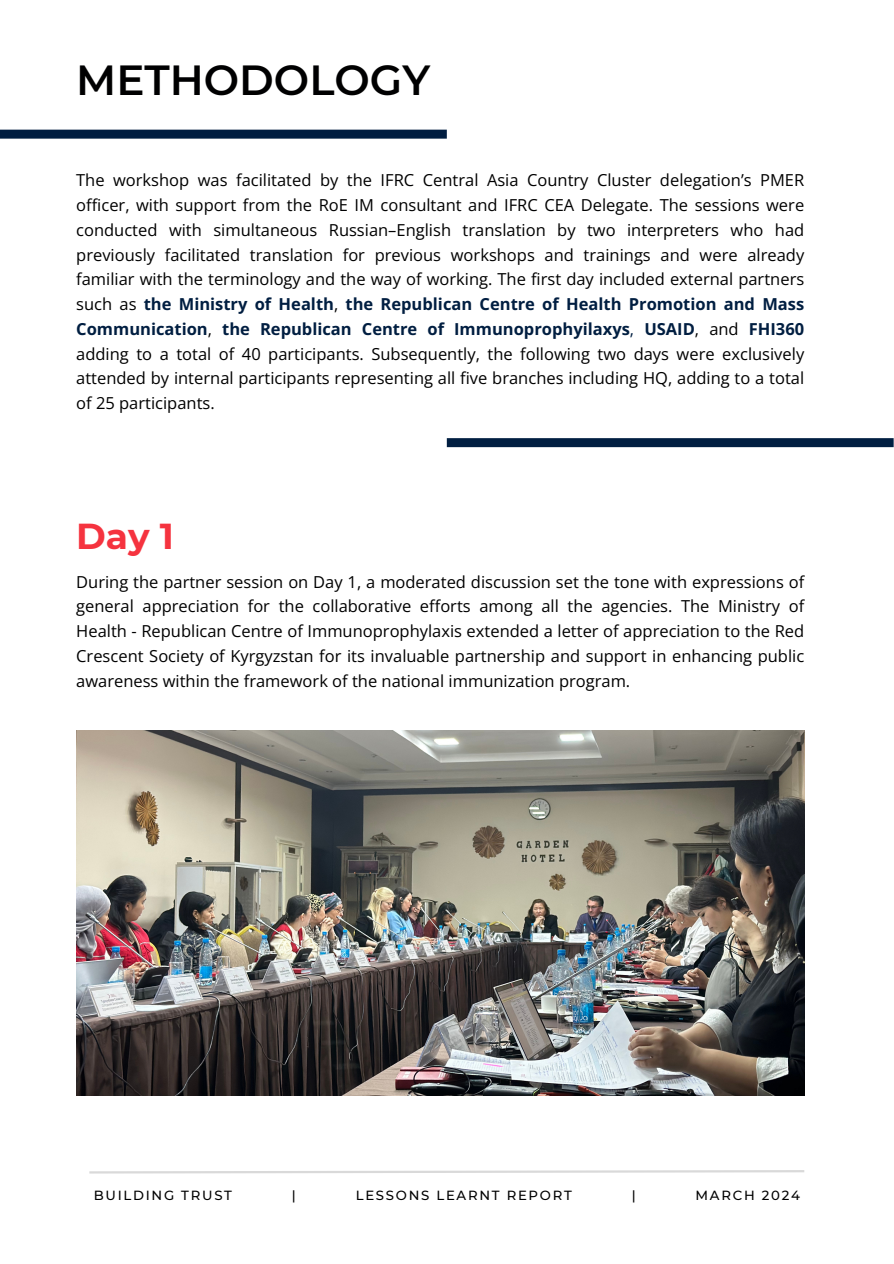
<style>
.page{position:relative;width:894px;height:1264px;background:#fff}
.page>*{position:absolute;margin:0;border:0;box-sizing:border-box;transform-origin:0 0}
.t1{font:600 42px "Montserrat";color:#000001}
.t2{font:700 36px "Montserrat";color:#f5333f}
.t3{font:16.5px/24.8px "Open Sans";color:#000001;text-align:justify}
.t4{font:500 13.2px "Montserrat";letter-spacing:.13em;color:#000001}
.s1{font-weight:700;color:#011e41}
.s2{color:#011e41}
</style>
<div class="page">
<div style="left:0;top:130px;width:446px;height:9px;background:#011e41"></div>
<svg style="left:89px;top:1170px;width:716px;height:4px"></svg>
<img style="left:76px;top:730px;width:728px;height:365px">
<div style="left:446px;top:438px;width:447px;height:9px;background:#011e41"></div>
<h1 class="t1" style="left:76px;top:54px;width:355px">METHODOLOGY</h1>
<h2 class="t3" style="left:76px;top:167px;width:729px">The workshop was facilitated by the IFRC Central Asia Country Cluster delegation’s PMER officer, with support from the RoE IM consultant and IFRC CEA Delegate. The sessions were conducted with simultaneous Russian–English translation by two interpreters who had previously facilitated translation for previous workshops and trainings and were already familiar with the terminology and the way of working. The first day included external partners such as <span class="s1">the Ministry of Health</span>, <span class="s1">the Republican Centre of Health Promotion and Mass Communication</span>, <span class="s1">the Republican Centre of Immunoprophyilaxys</span><span class="s2">,</span> <span class="s1">USAID</span>, and <span class="s1">FHI360 </span>adding to a total of 40 participants. Subsequently, the following two days were exclusively attended by internal participants representing all five branches including HQ, adding to a total of 25 participants.</h2>
<h2 class="t2" style="left:76px;top:514px;width:99px">Day 1</h2>
<h2 class="t3" style="left:76px;top:569px;width:729px">During the partner session on Day 1, a moderated discussion set the tone with expressions of general appreciation for the collaborative efforts among all the agencies. The Ministry of Health - Republican Centre of Immunoprophylaxis extended a letter of appreciation to the Red Crescent Society of Kyrgyzstan for its invaluable partnership and support in enhancing public awareness within the framework of the national immunization program.</h2>
<p class="t4" style="left:94px;top:1186px;width:140px">BUILDING TRUST</p>
<p class="t4" style="left:292px;top:1186px;width:5px">|</p>
<p class="t4" style="left:356px;top:1186px;width:217px">LESSONS LEARNT REPORT</p>
<p class="t4" style="left:631px;top:1186px;width:5px">|</p>
<p class="t4" style="left:695px;top:1186px;width:106px">MARCH 2024</p>
</div>
